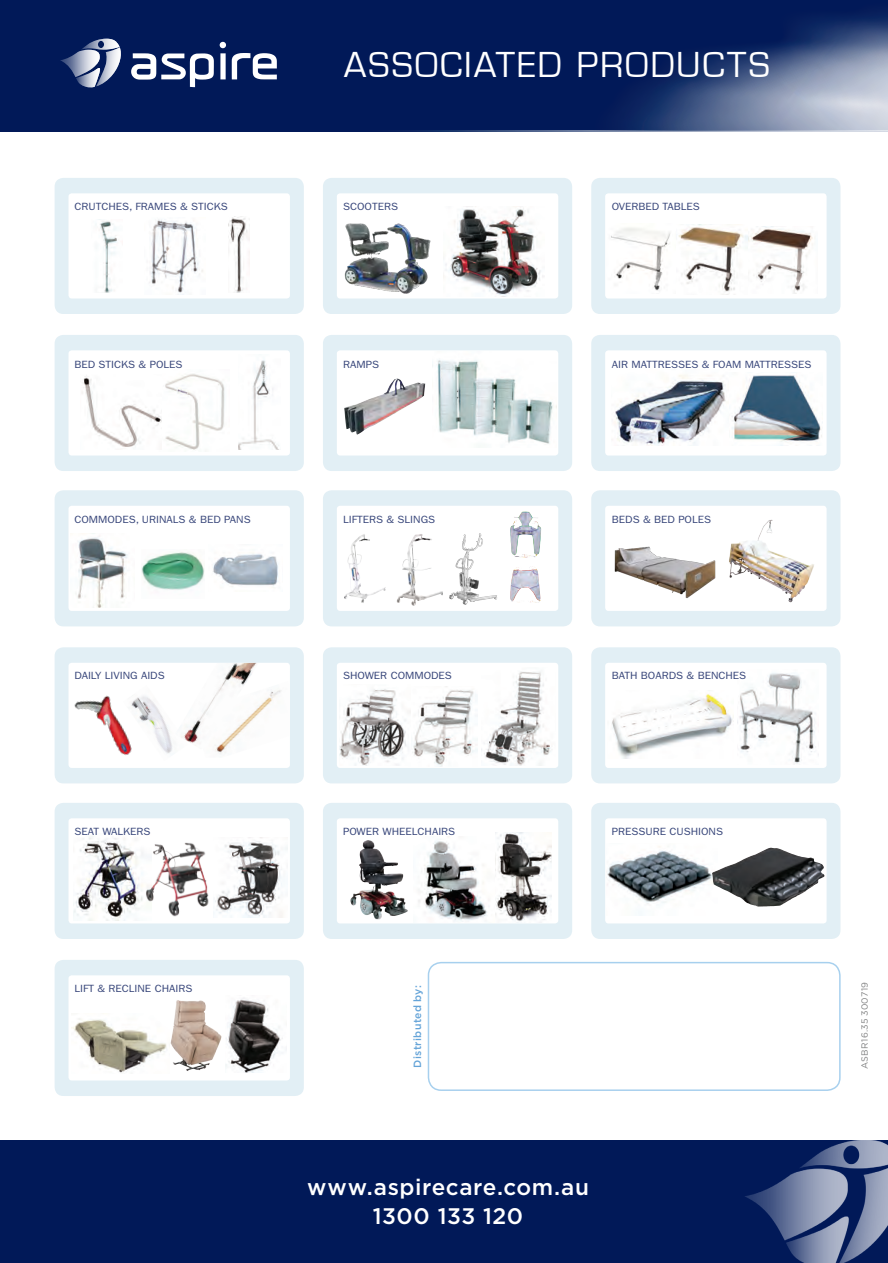
<style>
.page{position:relative;width:888px;height:1263px;background:#fff}
.page>*{position:absolute;margin:0;border:0;box-sizing:border-box;transform-origin:0 0}
.heading{font:37.35px "Eurostile";letter-spacing:.055em;color:#fff}
.contents{font:500 22.5px "Gotham";letter-spacing:.02em;color:#fff}
.title01{font:10.5px "Franklin Gothic";color:#38467a;scale:1.08 1}
.t1{font:500 10.5px "Gotham";letter-spacing:.03em;color:#65a4d8}
.t2{font:9px "Gotham";letter-spacing:.03em;color:#4b4c4d}
</style>
<div class="page">
<div style="left:55px;top:803px;width:249px;height:136px;background:#e2eff5;border-radius:9px"></div>
<div style="left:68px;top:818px;width:222px;height:105px;background:#fff;border-radius:3px"></div>
<img style="left:74px;top:834px;width:69px;height:87px">
<div style="left:427px;top:962px;width:413px;height:129px;border:2px solid #92c5ea;border-radius:13px"></div>
<div style="left:55px;top:178px;width:249px;height:136px;background:#e2eff5;border-radius:9px"></div>
<div style="left:68px;top:193px;width:222px;height:105px;background:#fff;border-radius:3px"></div>
<div style="left:55px;top:490px;width:249px;height:136px;background:#e2eff5;border-radius:9px"></div>
<div style="left:68px;top:506px;width:222px;height:105px;background:#fff;border-radius:3px"></div>
<div style="left:55px;top:335px;width:249px;height:136px;background:#e2eff5;border-radius:9px"></div>
<div style="left:68px;top:350px;width:222px;height:105px;background:#fff;border-radius:3px"></div>
<div style="left:55px;top:647px;width:249px;height:136px;background:#e2eff5;border-radius:9px"></div>
<div style="left:68px;top:663px;width:222px;height:105px;background:#fff;border-radius:3px"></div>
<div style="left:55px;top:960px;width:249px;height:136px;background:#e2eff5;border-radius:9px"></div>
<div style="left:68px;top:975px;width:222px;height:105px;background:#fff;border-radius:3px"></div>
<div style="left:323px;top:178px;width:249px;height:136px;background:#e2eff5;border-radius:9px"></div>
<div style="left:337px;top:193px;width:221px;height:105px;background:#fff;border-radius:3px"></div>
<div style="left:323px;top:803px;width:249px;height:136px;background:#e2eff5;border-radius:9px"></div>
<div style="left:337px;top:818px;width:221px;height:105px;background:#fff;border-radius:3px"></div>
<div style="left:323px;top:335px;width:249px;height:136px;background:#e2eff5;border-radius:9px"></div>
<div style="left:337px;top:350px;width:221px;height:105px;background:#fff;border-radius:3px"></div>
<div style="left:591px;top:178px;width:249px;height:136px;background:#e2eff5;border-radius:9px"></div>
<div style="left:605px;top:193px;width:221px;height:105px;background:#fff;border-radius:3px"></div>
<div style="left:591px;top:803px;width:249px;height:136px;background:#e2eff5;border-radius:9px"></div>
<div style="left:605px;top:818px;width:221px;height:105px;background:#fff;border-radius:3px"></div>
<div style="left:591px;top:335px;width:249px;height:136px;background:#e2eff5;border-radius:9px"></div>
<div style="left:605px;top:350px;width:221px;height:105px;background:#fff;border-radius:3px"></div>
<div style="left:591px;top:647px;width:249px;height:136px;background:#e2eff5;border-radius:9px"></div>
<div style="left:605px;top:663px;width:221px;height:105px;background:#fff;border-radius:3px"></div>
<img style="left:100px;top:221px;width:17px;height:72px">
<img style="left:149px;top:219px;width:54px;height:74px">
<img style="left:228px;top:217px;width:21px;height:76px">
<img style="left:445px;top:206px;width:99px;height:91px">
<img style="left:344px;top:223px;width:87px;height:71px">
<img style="left:611px;top:224px;width:202px;height:70px">
<img style="left:239px;top:360px;width:40px;height:90px">
<img style="left:165px;top:374px;width:60px;height:76px">
<img style="left:82px;top:375px;width:80px;height:72px">
<img style="left:143px;top:842px;width:66px;height:75px">
<img style="left:215px;top:841px;width:72px;height:77px">
<img style="left:418px;top:841px;width:69px;height:81px">
<img style="left:170px;top:1000px;width:52px;height:71px">
<img style="left:213px;top:554px;width:65px;height:32px">
<img style="left:141px;top:552px;width:64px;height:38px">
<img style="left:77px;top:533px;width:51px;height:74px">
<img style="left:350px;top:840px;width:58px;height:79px">
<img style="left:495px;top:832px;width:57px;height:89px">
<img style="left:607px;top:846px;width:104px;height:58px">
<img style="left:71px;top:1018px;width:96px;height:55px">
<img style="left:225px;top:997px;width:58px;height:75px">
<img style="left:614px;top:375px;width:112px;height:71px">
<img style="left:432px;top:360px;width:121px;height:84px">
<img style="left:344px;top:379px;width:81px;height:55px">
<img style="left:612px;top:694px;width:120px;height:64px">
<img style="left:737px;top:673px;width:79px;height:91px">
<img style="left:732px;top:375px;width:90px;height:70px">
<img style="left:711px;top:848px;width:98px;height:58px">
<img style="left:74px;top:695px;width:49px;height:59px">
<img style="left:123px;top:696px;width:50px;height:59px">
<img style="left:215px;top:690px;width:66px;height:64px">
<img style="left:181px;top:663px;width:77px;height:86px">
<div style="left:323px;top:490px;width:249px;height:136px;background:#e2eff5;border-radius:9px"></div>
<div style="left:337px;top:506px;width:221px;height:105px;background:#fff;border-radius:3px"></div>
<img style="left:347px;top:534px;width:17px;height:57px">
<img style="left:396px;top:534px;width:25px;height:69px">
<img style="left:449px;top:534px;width:48px;height:71px">
<img style="left:510px;top:566px;width:26px;height:31px">
<img style="left:510px;top:511px;width:15px;height:19px">
<div style="left:591px;top:490px;width:249px;height:136px;background:#e2eff5;border-radius:9px"></div>
<div style="left:605px;top:506px;width:221px;height:105px;background:#fff;border-radius:3px"></div>
<img style="left:614px;top:546px;width:77px;height:52px">
<img style="left:691px;top:515px;width:136px;height:90px">
<div style="left:323px;top:647px;width:249px;height:136px;background:#e2eff5;border-radius:9px"></div>
<div style="left:337px;top:663px;width:221px;height:105px;background:#fff;border-radius:3px"></div>
<img style="left:410px;top:686px;width:67px;height:80px">
<img style="left:340px;top:689px;width:70px;height:77px">
<img style="left:481px;top:671px;width:70px;height:95px">
<div style="left:3px;top:0;width:884px;height:130px;background:#011958"></div>
<img style="left:627px;top:16px;width:260px;height:114px">
<svg style="left:131px;top:53px;width:83px;height:35px"></svg>
<svg style="left:220px;top:42px;width:6px;height:38px"></svg>
<svg style="left:232px;top:53px;width:45px;height:27px"></svg>
<svg style="left:60px;top:39px;width:61px;height:49px"></svg>
<div style="left:1px;top:1140px;width:886px;height:123px;background:#011958"></div>
<img style="left:745px;top:1140px;width:142px;height:123px">
<hr style="left:0;top:1210px;width:2px;height:53px;background:#011958">
<p class="heading" style="left:344px;top:45px;width:427px">ASSOCIATED PRODUCTS</p>
<p class="heading" style="left:412px;top:50px;width:427px">ASSOCIATED PRODUCTS</p>
<p class="title01" style="left:74px;top:201px;width:143px">CRUTCHES, FRAMES &amp; STICKS</p>
<p class="title01" style="left:343px;top:201px;width:52px">SCOOTERS</p>
<p class="title01" style="left:611px;top:201px;width:83px">OVERBED TABLES</p>
<p class="title01" style="left:74px;top:358px;width:101px">BED STICKS &amp; POLES</p>
<p class="title01" style="left:343px;top:358px;width:35px">RAMPS</p>
<p class="title01" style="left:611px;top:358px;width:186px">AIR MATTRESSES &amp; FOAM MATTRESSES</p>
<p class="title01" style="left:74px;top:514px;width:165px">COMMODES, URINALS &amp; BED PANS</p>
<p class="title01" style="left:74px;top:669px;width:85px">DAILY LIVING AIDS</p>
<p class="title01" style="left:343px;top:514px;width:87px">LIFTERS &amp; SLINGS</p>
<p class="title01" style="left:611px;top:514px;width:93px">BEDS &amp; BED POLES</p>
<p class="title01" style="left:343px;top:669px;width:102px">SHOWER COMMODES</p>
<p class="title01" style="left:611px;top:669px;width:126px">BATH BOARDS &amp; BENCHES</p>
<p class="title01" style="left:74px;top:825px;width:72px">SEAT WALKERS</p>
<p class="title01" style="left:74px;top:982px;width:111px">LIFT &amp; RECLINE CHAIRS</p>
<p class="title01" style="left:343px;top:825px;width:105px">POWER WHEELCHAIRS</p>
<p class="title01" style="left:611px;top:825px;width:104px">PRESSURE CUSHIONS</p>
<p class="t1" style="left:411px;top:1068px;width:84px;rotate:-90deg">Distributed by:</p>
<p class="t2" style="left:858px;top:1069px;width:88px;rotate:-90deg">ASBR16.35 300719</p>
<p class="contents" style="left:307px;top:1174px;width:283px">www.aspirecare.com.au</p>
<p class="contents" style="left:373px;top:1203px;width:152px">1300 133 120</p>
</div>
